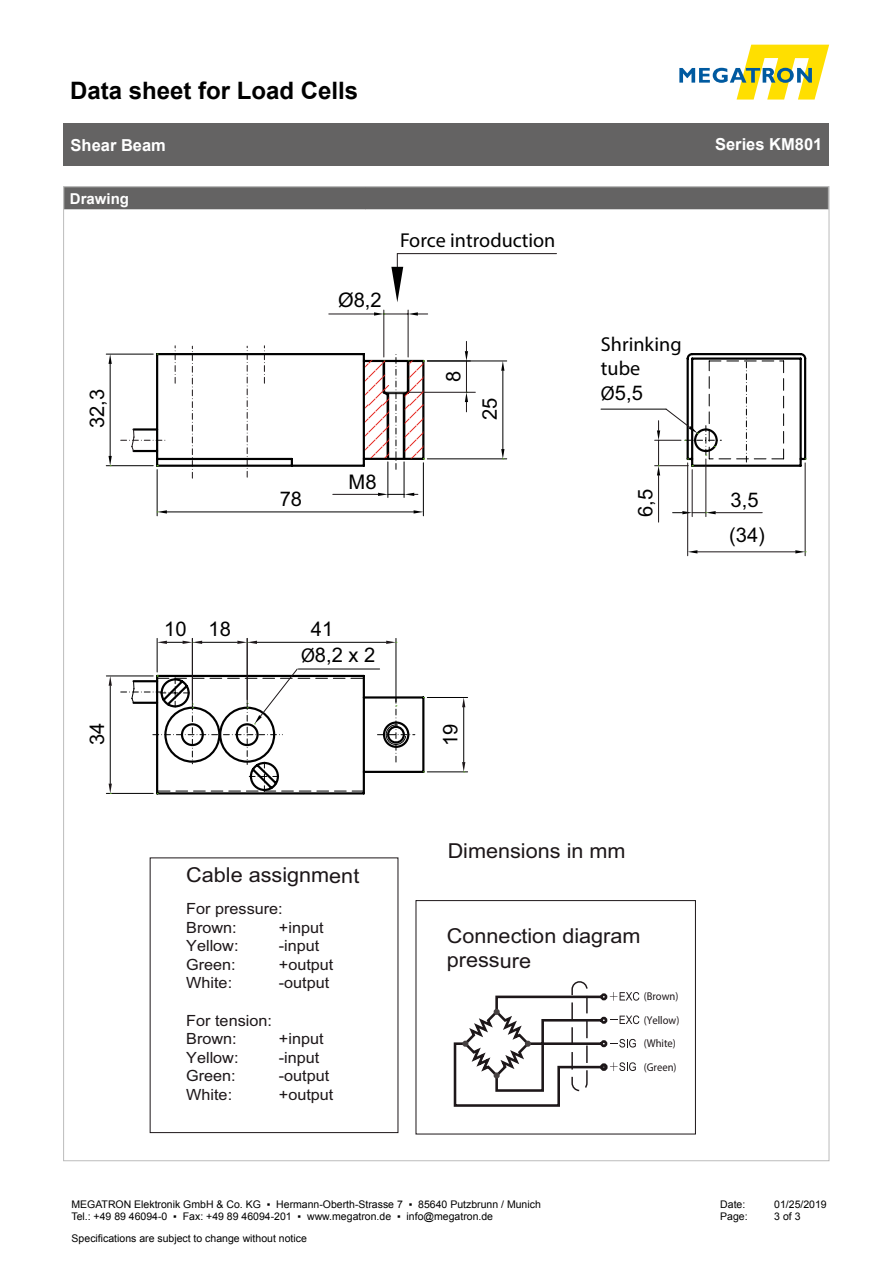
<style>
.page{position:relative;width:893px;height:1263px;background:#fff}
.page>*{position:absolute;margin:0;border:0;box-sizing:border-box;transform-origin:0 0}
.t1{font:700 24px "Arial";color:#000}
.t2{font:20.55px/24.6px "Arial";color:#1d1719;scale:1.05 1}
.t3{font:20.1px/35.4px "Arial";color:#000}
.t4{font:20.1px/24.2px "Myriad Pro";color:#000}
.t5{font:700 16.5px "Arial";color:#fff}
.t6{font:15.45px/18.5px "Arial";color:#1d1719;scale:1.05 1}
.t7{font:700 15px "Arial";color:#fff}
.t8{font:11.25px/23.5px "FZLTHK GBK1 0";color:#1d1719;scale:.94 1}
.t9{font:10.5px/12.6px "Arial";color:#000}
.s1{font-family:"Myriad Pro"}
.s2{font-family:"Arial"}
</style>
<div class="page">
<svg style="left:679px;top:45px;width:150px;height:55px"></svg>
<div style="left:64px;top:123px;width:765px;height:43px;background:#646363"></div>
<div style="left:65px;top:188px;width:762px;height:21px;background:#646363"></div>
<div style="left:571px;top:981px;width:17px;height:110px;border:1px dashed #1d1719;border-radius:7px"></div>
<svg style="left:453px;top:992px;width:186px;height:115px"></svg>
<div style="left:416px;top:900px;width:280px;height:234px;border:1px solid #1d1719"></div>
<svg style="left:131px;top:352px;width:675px;height:443px"></svg>
<svg style="left:121px;top:429px;width:45px;height:23px"></svg>
<svg style="left:131px;top:461px;width:275px;height:207px"></svg>
<hr style="left:423px;top:463px;width:1px;height:53px;background:#000">
<hr style="left:157px;top:470px;width:1px;height:46px;background:#000">
<hr style="left:167px;top:512px;width:247px;height:1px;background:#000">
<svg style="left:414px;top:510px;width:9px;height:3px"></svg>
<svg style="left:157px;top:510px;width:10px;height:3px"></svg>
<hr style="left:466px;top:361px;width:1px;height:31px;background:#1d1719">
<svg style="left:465px;top:341px;width:3px;height:20px"></svg>
<svg style="left:465px;top:393px;width:3px;height:19px"></svg>
<hr style="left:427px;top:361px;width:80px;height:1px;background:#000">
<hr style="left:427px;top:458px;width:80px;height:1px;background:#000">
<hr style="left:502px;top:371px;width:1px;height:78px;background:#000">
<svg style="left:501px;top:361px;width:3px;height:10px"></svg>
<svg style="left:501px;top:449px;width:3px;height:11px"></svg>
<hr style="left:106px;top:354px;width:47px;height:1px;background:#000">
<hr style="left:106px;top:465px;width:47px;height:1px;background:#000">
<hr style="left:110px;top:364px;width:1px;height:92px;background:#000">
<svg style="left:109px;top:354px;width:3px;height:10px"></svg>
<svg style="left:109px;top:456px;width:3px;height:10px"></svg>
<hr style="left:408px;top:310px;width:1px;height:47px;background:#1d1719">
<hr style="left:383px;top:310px;width:1px;height:47px;background:#1d1719">
<hr style="left:329px;top:314px;width:45px;height:1px;background:#1d1719">
<svg style="left:374px;top:312px;width:54px;height:4px"></svg>
<hr style="left:106px;top:676px;width:47px;height:1px;background:#000">
<hr style="left:106px;top:793px;width:47px;height:1px;background:#000">
<hr style="left:110px;top:686px;width:1px;height:98px;background:#000">
<svg style="left:109px;top:676px;width:3px;height:10px"></svg>
<svg style="left:109px;top:784px;width:3px;height:10px"></svg>
<hr style="left:427px;top:697px;width:41px;height:1px;background:#000">
<hr style="left:427px;top:771px;width:41px;height:1px;background:#000">
<hr style="left:463px;top:707px;width:1px;height:55px;background:#000">
<svg style="left:462px;top:698px;width:3px;height:9px"></svg>
<svg style="left:462px;top:762px;width:3px;height:11px"></svg>
<hr style="left:157px;top:638px;width:1px;height:34px;background:#000">
<hr style="left:192px;top:638px;width:1px;height:66px;background:#1d1719">
<hr style="left:202px;top:642px;width:35px;height:1px;background:#000">
<svg style="left:157px;top:641px;width:45px;height:3px"></svg>
<hr style="left:247px;top:638px;width:1px;height:66px;background:#1d1719">
<hr style="left:396px;top:638px;width:1px;height:64px;background:#000">
<hr style="left:257px;top:642px;width:129px;height:1px;background:#000">
<svg style="left:237px;top:641px;width:20px;height:3px"></svg>
<svg style="left:386px;top:641px;width:11px;height:3px"></svg>
<hr style="left:658px;top:475px;width:1px;height:47px;background:#1d1719">
<hr style="left:601px;top:409px;width:65px;height:1px;background:#000">
<hr style="left:692px;top:470px;width:1px;height:47px;background:#1d1719">
<hr style="left:705px;top:459px;width:1px;height:58px;background:#1d1719">
<hr style="left:716px;top:512px;width:46px;height:1px;background:#1d1719">
<svg style="left:673px;top:511px;width:43px;height:3px"></svg>
<hr style="left:687px;top:463px;width:1px;height:93px;background:#1d1719">
<hr style="left:805px;top:463px;width:1px;height:93px;background:#1d1719">
<hr style="left:697px;top:551px;width:98px;height:1px;background:#1d1719">
<svg style="left:688px;top:550px;width:9px;height:3px"></svg>
<svg style="left:655px;top:357px;width:129px;height:118px"></svg>
<svg style="left:795px;top:550px;width:11px;height:3px"></svg>
<hr style="left:333px;top:494px;width:45px;height:1px;background:#1d1719">
<svg style="left:378px;top:493px;width:40px;height:3px"></svg>
<hr style="left:406px;top:392px;width:69px;height:1px;background:#1d1719">
<svg style="left:121px;top:668px;width:294px;height:126px"></svg>
<svg style="left:365px;top:354px;width:59px;height:115px"></svg>
<svg style="left:391px;top:254px;width:12px;height:48px"></svg>
<hr style="left:397px;top:253px;width:159px;height:1px;background:#1d1719">
<h1 class="t1" style="left:70px;top:74px;width:290px">Data sheet for Load Cells</h1>
<h3 class="t5" style="left:71px;top:134px;width:97px">Shear Beam</h3>
<h3 class="t5" style="left:715px;top:133px;width:109px">Series KM801</h3>
<p class="t7" style="left:70px;top:189px;width:61px">Drawing</p>
<p class="t3" style="left:79px;top:428px;width:41px;rotate:-90deg">32,3</p>
<p class="t3" style="left:280px;top:481px;width:24px">78</p>
<p class="t3" style="left:338px;top:283px;width:45px">Ø8,2</p>
<p class="t4" style="left:400px;top:227px;width:157px">Force introduction</p>
<p class="t3" style="left:349px;top:465px;width:29px">M8</p>
<p class="t3" style="left:436px;top:382px;width:13px;rotate:-90deg">8</p>
<p class="t3" style="left:472px;top:420px;width:24px;rotate:-90deg">25</p>
<p class="t3" style="left:164px;top:612px;width:68px">10 18</p>
<p class="t3" style="left:311px;top:612px;width:24px">41</p>
<p class="t3" style="left:301px;top:637px;width:76px"><span class="s1">Ø</span>8,2 x 2</p>
<p class="t3" style="left:80px;top:745px;width:24px;rotate:-90deg">34</p>
<p class="t3" style="left:433px;top:746px;width:24px;rotate:-90deg">19</p>
<p class="t4" style="left:601px;top:332px;width:82px">Shrinking tube<br>Ø<span class="s2">5,5</span></p>
<p class="t3" style="left:628px;top:517px;width:30px;rotate:-90deg">6,5</p>
<p class="t3" style="left:729px;top:482px;width:37px">3,5 (34)</p>
<p class="t2" style="left:186px;top:863px;width:166px">Cable assignment</p>
<p class="t6" style="left:186px;top:900px;width:93px">For pressure:<br>Brown:</p>
<p class="t6" style="left:279px;top:918px;width:44px">+input</p>
<p class="t6" style="left:186px;top:937px;width:51px">Yellow:</p>
<p class="t6" style="left:279px;top:937px;width:40px">-input</p>
<p class="t6" style="left:186px;top:955px;width:49px">Green:</p>
<p class="t6" style="left:279px;top:955px;width:53px">+output</p>
<p class="t6" style="left:186px;top:974px;width:45px">White:</p>
<p class="t6" style="left:279px;top:974px;width:50px">-output</p>
<p class="t6" style="left:186px;top:1011px;width:83px">For tension:<br>Brown:</p>
<p class="t6" style="left:279px;top:1030px;width:44px">+input</p>
<p class="t6" style="left:186px;top:1048px;width:51px">Yellow:</p>
<p class="t6" style="left:279px;top:1048px;width:40px">-input</p>
<p class="t6" style="left:186px;top:1067px;width:49px">Green:</p>
<p class="t6" style="left:279px;top:1067px;width:50px">-output</p>
<p class="t6" style="left:186px;top:1085px;width:45px">White:</p>
<p class="t6" style="left:279px;top:1085px;width:53px">+output</p>
<p class="t2" style="left:448px;top:839px;width:171px">Dimensions in mm</p>
<p class="t2" style="left:447px;top:923px;width:186px">Connection diagram pressure</p>
<p class="t8" style="left:644px;top:985px;width:39px">(Brown) (Yellow)</p>
<p class="t8" style="left:644px;top:1055px;width:36px">(Green)</p>
<p class="t8" style="left:644px;top:1032px;width:36px">(White)</p>
<p class="t9" style="left:71px;top:1198px;width:471px">MEGATRON Elektronik GmbH &amp; Co. KG ▪ Hermann-Oberth-Strasse 7 ▪ 85640 Putzbrunn / Munich<br>Tel.: +49 89 46094-0 ▪ Fax: +49 89 46094-201 ▪ www.megatron.de ▪ info@megatron.de</p>
<p class="t9" style="left:720px;top:1198px;width:27px">Date:</p>
<p class="t9" style="left:774px;top:1198px;width:54px">01/25/2019</p>
<p class="t9" style="left:720px;top:1210px;width:29px">Page:</p>
<p class="t9" style="left:774px;top:1210px;width:28px">3 of 3</p>
<p class="t9" style="left:72px;top:1232px;width:237px">Specifications are subject to change without notice</p>
</div>
